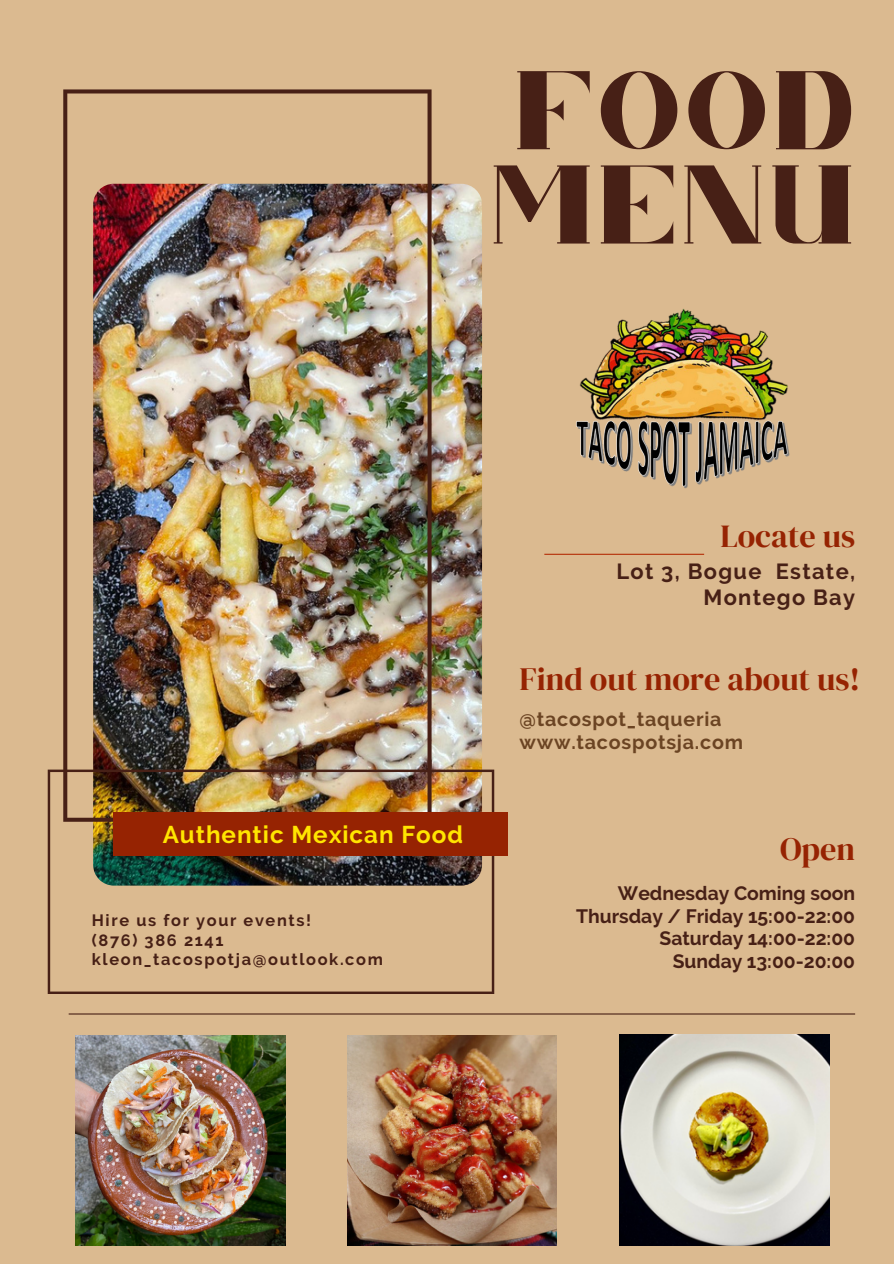
<style>
.page{position:relative;width:894px;height:1264px;background:#fff}
.page>*{position:absolute;margin:0;border:0;box-sizing:border-box;transform-origin:0 0}
.t1{font:78.6px/94.2px "CS Nancy";letter-spacing:.04em;color:#472016}
.t2{font:32.25px "DM Serif Display";color:#962302}
.t3{font:700 24.15px "Raleway";letter-spacing:.04em;color:#ffe500}
.t4{font:700 21.75px/25.8px "Raleway";letter-spacing:.06em;color:#472016;text-align:right}
.t5{font:700 19.65px/22.5px "Raleway";letter-spacing:.04em;color:#6b4423}
.t6{font:700 19.35px/22.5px "Raleway";color:#472016;text-align:right}
.t7{font:700 16.35px "Raleway";letter-spacing:.1em;color:#472016}
</style>
<div class="page">
<div style="left:0;top:0;width:893px;height:1263px;background:#dbba90"></div>
<img style="left:93px;top:184px;width:389px;height:701px;border-radius:21px">
<img style="left:76px;top:1035px;width:209px;height:210px">
<img style="left:347px;top:1035px;width:209px;height:210px">
<img style="left:619px;top:1034px;width:210px;height:211px">
<img style="left:63px;top:89px;width:368px;height:680px">
<img style="left:48px;top:769px;width:446px;height:224px">
<hr style="left:544px;top:553px;width:160px;height:2px;background:#b42f08">
<hr style="left:69px;top:1013px;width:785px;height:1px;background:#472016">
<div style="left:113px;top:811px;width:394px;height:44px;background:#962302"></div>
<img style="left:576px;top:308px;width:214px;height:181px">
<p class="t1" style="left:489px;top:74px;width:367px">FOOD<br>MENU</p>
<h3 class="t3" style="left:163px;top:820px;width:302px">Authentic Mexican Food</h3>
<p class="t7" style="left:92px;top:911px;width:221px">Hire us for your events!</p>
<p class="t7" style="left:92px;top:930px;width:133px">(876) 386 2141</p>
<p class="t7" style="left:92px;top:949px;width:292px">kleon_tacospotja@outlook.com</p>
<h2 class="t2" style="left:720px;top:514px;width:136px">Locate us</h2>
<h2 class="t4" style="left:616px;top:559px;width:240px">Lot 3, Bogue Estate,<br>Montego Bay</h2>
<p class="t2" style="left:519px;top:656px;width:342px">Find out more about us!</p>
<h4 class="t5" style="left:519px;top:708px;width:225px">@tacospot_taqueria www.tacospotsja.com</h4>
<h2 class="t2" style="left:779px;top:826px;width:77px">Open</h2>
<h4 class="t6" style="left:576px;top:882px;width:280px">Wednesday Coming soon<br>Thursday / Friday 15:00-22:00<br>Saturday 14:00-22:00<br>Sunday 13:00-20:00</h4>
</div>
